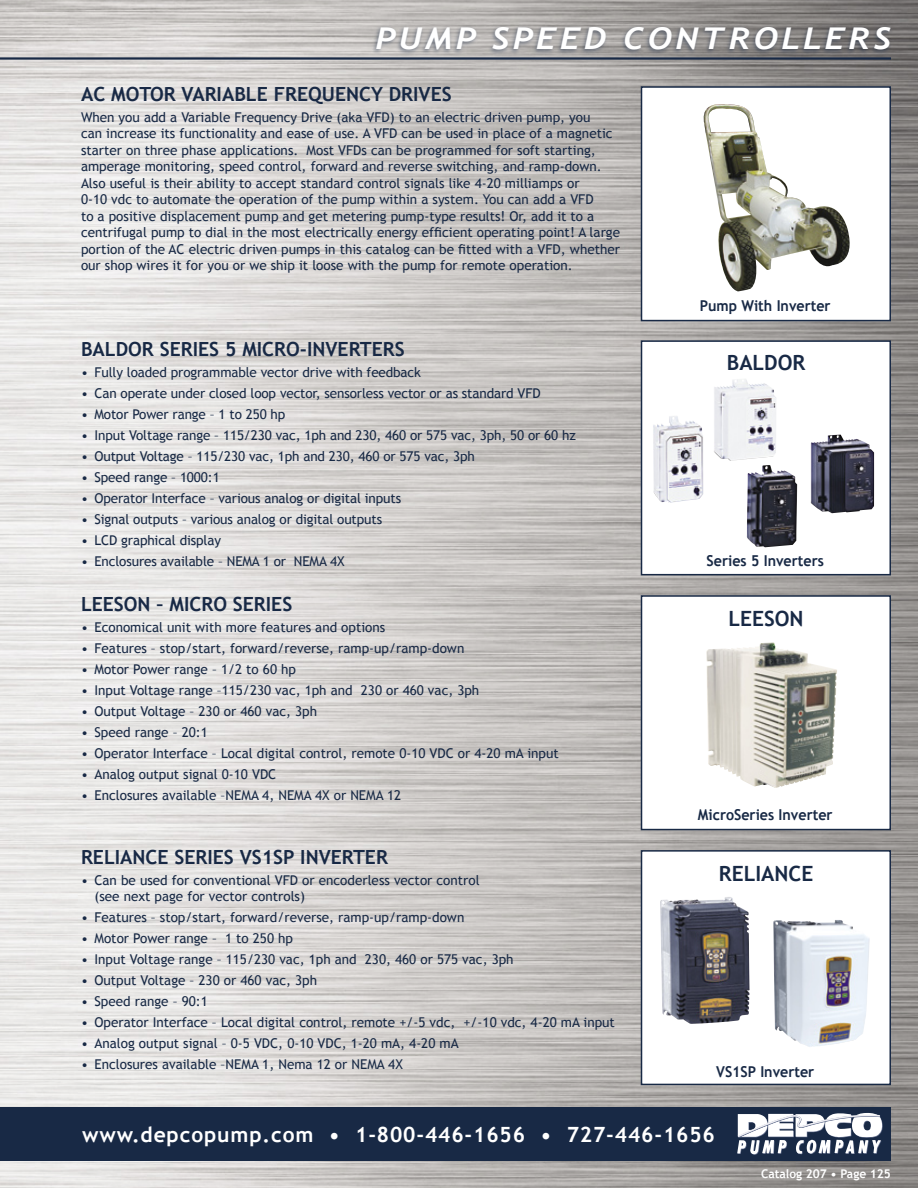
<style>
.page{position:relative;width:918px;height:1188px;background:#fff}
.page>*{position:absolute;margin:0;border:0;box-sizing:border-box;transform-origin:0 0}
.t1{font:italic 700 30px "Trebuchet";letter-spacing:.1em;color:#fff;scale:1.15 1}
.t2{font:700 21px "Trebuchet MS";letter-spacing:.04em;color:#fff}
.t3{font:700 21px "Trebuchet MS";color:#182945}
.t4{font:700 19.5px "Trebuchet MS";color:#182945}
.t5{font:700 15px "Trebuchet MS";color:#182945;scale:.95 1}
.t6{font:13.5px/16.5px "Trebuchet MS";color:#182945}
.t7{font:700 12px "Trebuchet MS";color:#fff}
</style>
<div class="page">
<img style="left:0;top:0;width:918px;height:1188px">
<div style="left:0;top:1108px;width:891px;height:53px;background:#182945"></div>
<div style="left:642px;top:851px;width:248px;height:233px;background:#fff"></div>
<div style="left:641px;top:850px;width:250px;height:235px;border:2px solid #182945"></div>
<svg style="left:644px;top:343px;width:244px;height:229px"></svg>
<div style="left:641px;top:340px;width:250px;height:235px;border:2px solid #182945"></div>
<svg style="left:644px;top:598px;width:244px;height:229px"></svg>
<div style="left:641px;top:595px;width:250px;height:235px;border:2px solid #182945"></div>
<svg style="left:737px;top:1113px;width:146px;height:42px"></svg>
<hr style="left:0;top:57px;width:891px;height:3px;background:#182945">
<div style="left:370px;top:24px;width:524px;height:32px;background:#182945;opacity:.5"></div>
<img style="left:754px;top:375px;width:33px;height:59px">
<img style="left:773px;top:920px;width:97px;height:127px">
<img style="left:660px;top:897px;width:90px;height:127px">
<img style="left:736px;top:434px;width:148px;height:120px">
<img style="left:708px;top:716px;width:127px;height:72px">
<div style="left:642px;top:87px;width:248px;height:234px;background:#fff"></div>
<div style="left:641px;top:86px;width:250px;height:235px;border:2px solid #182945"></div>
<img style="left:703px;top:104px;width:147px;height:187px">
<p class="t1" style="left:375px;top:21px;width:450px">PUMP SPEED CONTROLLERS</p>
<p class="t4" style="left:81px;top:82px;width:372px">AC MOTOR VARIABLE FREQUENCY DRIVES</p>
<p class="t6" style="left:81px;top:109px;width:541px">When you add a Variable Frequency Drive (aka VFD) to an electric driven pump, you<br>can increase its functionality and ease of use. A VFD can be used in place of a magnetic starter on three phase applications. Most VFDs can be programmed for soft starting, amperage monitoring, speed control, forward and reverse switching, and ramp-down.<br>Also useful is their ability to accept standard control signals like 4-20 milliamps or<br>0-10 vdc to automate the operation of the pump within a system. You can add a VFD<br>to a positive displacement pump and get metering pump-type results! Or, add it to a centrifugal pump to dial in the most electrically energy efficient operating point! A large portion of the AC electric driven pumps in this catalog can be fitted with a VFD, whether our shop wires it for you or we ship it loose with the pump for remote operation.</p>
<p class="t4" style="left:81px;top:337px;width:325px">BALDOR SERIES 5 MICRO-INVERTERS</p>
<p class="t6" style="left:81px;top:364px;width:341px">• Fully loaded programmable vector drive with feedback</p>
<p class="t6" style="left:81px;top:385px;width:461px">• Can operate under closed loop vector, sensorless vector or as standard VFD</p>
<p class="t6" style="left:81px;top:406px;width:206px">• Motor Power range – 1 to 250 hp</p>
<p class="t6" style="left:81px;top:427px;width:496px">• Input Voltage range – 115/230 vac, 1ph and 230, 460 or 575 vac, 3ph, 50 or 60 hz</p>
<p class="t6" style="left:81px;top:448px;width:395px">• Output Voltage – 115/230 vac, 1ph and 230, 460 or 575 vac, 3ph</p>
<p class="t6" style="left:81px;top:469px;width:140px">• Speed range – 1000:1</p>
<p class="t6" style="left:81px;top:490px;width:322px">• Operator Interface – various analog or digital inputs</p>
<p class="t6" style="left:81px;top:511px;width:303px">• Signal outputs – various analog or digital outputs</p>
<p class="t6" style="left:81px;top:532px;width:142px">• LCD graphical display</p>
<p class="t6" style="left:81px;top:553px;width:265px">• Enclosures available – NEMA 1 or NEMA 4X</p>
<p class="t4" style="left:81px;top:592px;width:213px">LEESON – MICRO SERIES</p>
<p class="t6" style="left:81px;top:619px;width:306px">• Economical unit with more features and options</p>
<p class="t6" style="left:81px;top:640px;width:385px">• Features – stop/start, forward/reverse, ramp-up/ramp-down</p>
<p class="t6" style="left:81px;top:661px;width:217px">• Motor Power range – 1/2 to 60 hp</p>
<p class="t6" style="left:81px;top:682px;width:400px">• Input Voltage range –115/230 vac, 1ph and 230 or 460 vac, 3ph</p>
<p class="t6" style="left:81px;top:703px;width:238px">• Output Voltage – 230 or 460 vac, 3ph</p>
<p class="t6" style="left:81px;top:724px;width:128px">• Speed range – 20:1</p>
<p class="t6" style="left:81px;top:745px;width:479px">• Operator Interface – Local digital control, remote 0-10 VDC or 4-20 mA input</p>
<p class="t6" style="left:81px;top:766px;width:197px">• Analog output signal 0-10 VDC</p>
<p class="t6" style="left:81px;top:787px;width:322px">• Enclosures available –NEMA 4, NEMA 4X or NEMA 12</p>
<p class="t4" style="left:81px;top:845px;width:308px">RELIANCE SERIES VS1SP INVERTER</p>
<p class="t6" style="left:94px;top:872px;width:387px;text-indent:-14px">• Can be used for conventional VFD or encoderless vector control (see next page for vector controls)</p>
<p class="t6" style="left:81px;top:910px;width:385px">• Features – stop/start, forward/reverse, ramp-up/ramp-down</p>
<p class="t6" style="left:81px;top:931px;width:214px">• Motor Power range – 1 to 250 hp</p>
<p class="t6" style="left:81px;top:952px;width:434px">• Input Voltage range – 115/230 vac, 1ph and 230, 460 or 575 vac, 3ph</p>
<p class="t6" style="left:81px;top:973px;width:238px">• Output Voltage – 230 or 460 vac, 3ph</p>
<p class="t6" style="left:81px;top:994px;width:128px">• Speed range – 90:1</p>
<p class="t6" style="left:81px;top:1015px;width:536px">• Operator Interface – Local digital control, remote +/-5 vdc, +/-10 vdc, 4-20 mA input</p>
<p class="t6" style="left:81px;top:1036px;width:379px">• Analog output signal – 0-5 VDC, 0-10 VDC, 1-20 mA, 4-20 mA</p>
<p class="t6" style="left:81px;top:1057px;width:323px">• Enclosures available –NEMA 1, Nema 12 or NEMA 4X</p>
<p class="t5" style="left:700px;top:297px;width:139px">Pump With Inverter</p>
<p class="t3" style="left:727px;top:350px;width:80px">BALDOR</p>
<p class="t5" style="left:707px;top:551px;width:125px">Series 5 Inverters</p>
<p class="t3" style="left:729px;top:605px;width:77px">LEESON</p>
<p class="t5" style="left:698px;top:805px;width:143px">MicroSeries Inverter</p>
<p class="t3" style="left:719px;top:860px;width:96px">RELIANCE</p>
<p class="t5" style="left:716px;top:1062px;width:105px">VS1SP Inverter</p>
<p class="t2" style="left:82px;top:1121px;width:634px">www.depcopump.com • 1-800-446-1656 • 727-446-1656</p>
<p class="t7" style="left:761px;top:1166px;width:131px">Catalog 207 • Page 125</p>
</div>
